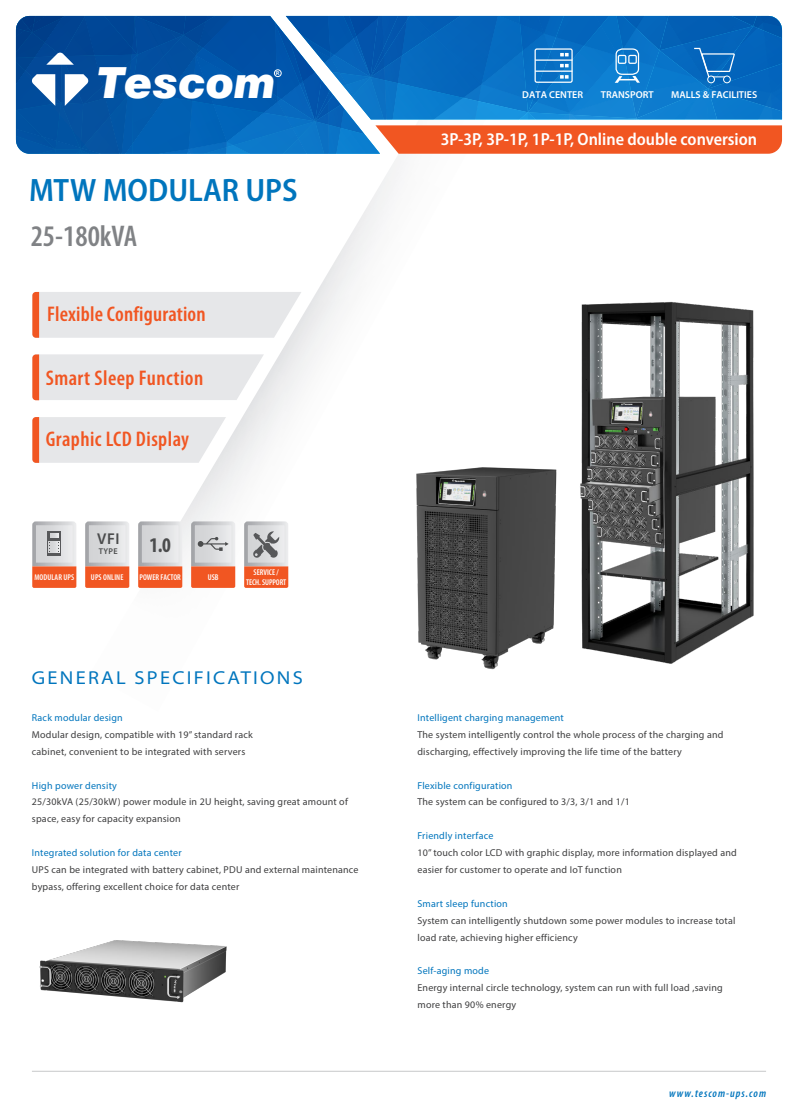
<style>
.page{position:relative;width:798px;height:1117px;background:#fff}
.page>*{position:absolute;margin:0;border:0;box-sizing:border-box;transform-origin:0 0}
.t1{font:italic 900 42.88px "Swiss 721 BT";color:#fff}
.t2{font:600 semi-condensed 32.5px "Myriad Pro";color:#0075bd}
.t3{font:600 condensed 30px "Myriad Pro";color:#808285}
.t4{font:600 condensed 21.25px "Myriad Pro";letter-spacing:.02em;color:#f15622}
.t5{font:700 condensed 21px "Myriad Pro";color:#4b4c4d}
.t6{font:semi-expanded 18.75px "Myriad Pro";letter-spacing:.12em;color:#0075bd}
.t7{font:600 semi-condensed 17.5px "Myriad Pro";color:#fff}
.t8{font:600 15.75px "Myriad Pro";color:#4b4c4d}
.t9{font:italic 600 condensed 11.25px "Myriad Pro";letter-spacing:.09em;color:#0075bd}
.t10{font:10px "Myriad Pro";letter-spacing:.02em;color:#3e3e3f}
.t11{font:10px "Myriad Pro";letter-spacing:.02em;color:#0075bd}
.t12{font:600 10px "Myriad Pro";color:#fff}
.t13{font:600 condensed 8.38px/9.5px "Myriad Pro";color:#fff;text-align:center}
.t14{font:600 8.38px "Myriad Pro";color:#4b4c4d}
.t15{font:700 5.12px "Arial";color:#fff}
.t16{font:italic 900 2.5px "Swiss 721 BT";color:#fff}
.t17{font:italic 900 2.25px "Swiss 721 BT";letter-spacing:-.01em;color:#fff}
</style>
<div class="page">
<img style="left:90px;top:155px;width:312px;height:433px">
<svg style="left:32px;top:292px;width:269px;height:46px;background:#e7e4e5"></svg>
<svg style="left:32px;top:354px;width:232px;height:46px;background:#e7e3e4"></svg>
<svg style="left:32px;top:417px;width:194px;height:46px;background:#e8e3e3"></svg>
<hr style="left:32px;top:1070px;width:733px;height:1px;background:#c7c8ca">
<svg style="left:32px;top:519px;width:258px;height:68px"></svg>
<svg style="left:16px;top:16px;width:766px;height:138px;background:#2e6baa"></svg>
<img style="left:39px;top:940px;width:188px;height:63px">
<img style="left:368px;top:456px;width:141px;height:214px">
<img style="left:509px;top:301px;width:245px;height:363px">
<p class="t1" style="left:98px;top:56px;width:179px">Tescom</p>
<p class="t15" style="left:276px;top:70px;width:5px">R</p>
<p class="t2" style="left:29px;top:170px;width:270px">MTW MODULAR UPS</p>
<p class="t3" style="left:31px;top:217px;width:108px">25-180kVA</p>
<p class="t4" style="left:47px;top:301px;width:160px">Flexible Configuration</p>
<p class="t4" style="left:46px;top:364px;width:159px">Smart Sleep Function</p>
<p class="t4" style="left:46px;top:426px;width:145px">Graphic LCD Display</p>
<p class="t8" style="left:97px;top:529px;width:24px">VFI</p>
<p class="t14" style="left:99px;top:546px;width:20px">TYPE</p>
<p class="t13" style="left:34px;top:572px;width:41px">MODULAR UPS</p>
<p class="t13" style="left:91px;top:572px;width:34px">UPS ONLINE</p>
<p class="t5" style="left:149px;top:531px;width:23px">1.0</p>
<p class="t13" style="left:139px;top:572px;width:43px">POWER FACTOR</p>
<p class="t13" style="left:208px;top:572px;width:12px">USB</p>
<p class="t13" style="left:246px;top:567px;width:42px">SERVICE /<br>TECH. SUPPORT</p>
<p class="t6" style="left:32px;top:665px;width:272px">GENERAL SPECIFICATIONS</p>
<p class="t11" style="left:32px;top:711px;width:92px">Rack modular design</p>
<p class="t10" style="left:32px;top:728px;width:222px">Modular design, compatible with 19” standard rack</p>
<p class="t10" style="left:32px;top:745px;width:215px">cabinet, convenient to be integrated with servers</p>
<p class="t11" style="left:32px;top:778px;width:86px">High power density</p>
<p class="t10" style="left:32px;top:795px;width:317px">25/30kVA (25/30kW) power module in 2U height, saving great amount of</p>
<p class="t10" style="left:32px;top:812px;width:150px">space, easy for capacity expansion</p>
<p class="t11" style="left:32px;top:846px;width:151px">Integrated solution for data center</p>
<p class="t10" style="left:32px;top:863px;width:328px">UPS can be integrated with battery cabinet, PDU and external maintenance</p>
<p class="t10" style="left:32px;top:880px;width:209px">bypass, offering excellent choice for data center</p>
<p class="t16" style="left:177px;top:982px;width:12px;rotate:92deg">Tescom</p>
<p class="t12" style="left:522px;top:88px;width:62px">DATA CENTER</p>
<p class="t12" style="left:600px;top:88px;width:54px">TRANSPORT</p>
<p class="t12" style="left:670px;top:88px;width:88px">MALLS &amp; FACILITIES</p>
<p class="t7" style="left:440px;top:128px;width:318px">3P-3P, 3P-1P, 1P-1P, Online double conversion</p>
<p class="t16" style="left:454px;top:479px;width:12px;rotate:2deg">Tescom</p>
<p class="t17" style="left:623px;top:403px;width:11px">Tescom</p>
<p class="t11" style="left:417px;top:711px;width:148px">Intelligent charging management</p>
<p class="t10" style="left:417px;top:728px;width:307px">The system intelligently control the whole process of the charging and</p>
<p class="t10" style="left:417px;top:745px;width:266px">discharging, effectively improving the life time of the battery</p>
<p class="t11" style="left:417px;top:778px;width:96px">Flexible configuration</p>
<p class="t10" style="left:417px;top:795px;width:214px">The system can be configured to 3/3, 3/1 and 1/1</p>
<p class="t11" style="left:417px;top:829px;width:77px">Friendly interface</p>
<p class="t10" style="left:417px;top:846px;width:321px">10” touch color LCD with graphic display, more information displayed and</p>
<p class="t10" style="left:417px;top:863px;width:206px">easier for customer to operate and IoT function</p>
<p class="t11" style="left:417px;top:897px;width:92px">Smart sleep function</p>
<p class="t10" style="left:417px;top:913px;width:319px">System can intelligently shutdown some power modules to increase total</p>
<p class="t10" style="left:417px;top:930px;width:162px">load rate, achieving higher efficiency</p>
<p class="t11" style="left:417px;top:964px;width:73px">Self-aging mode</p>
<p class="t10" style="left:417px;top:981px;width:306px">Energy internal circle technology, system can run with full load ,saving</p>
<p class="t10" style="left:417px;top:998px;width:100px">more than 90% energy</p>
<p class="t9" style="left:669px;top:1086px;width:98px">www.tescom-ups.com</p>
</div>
